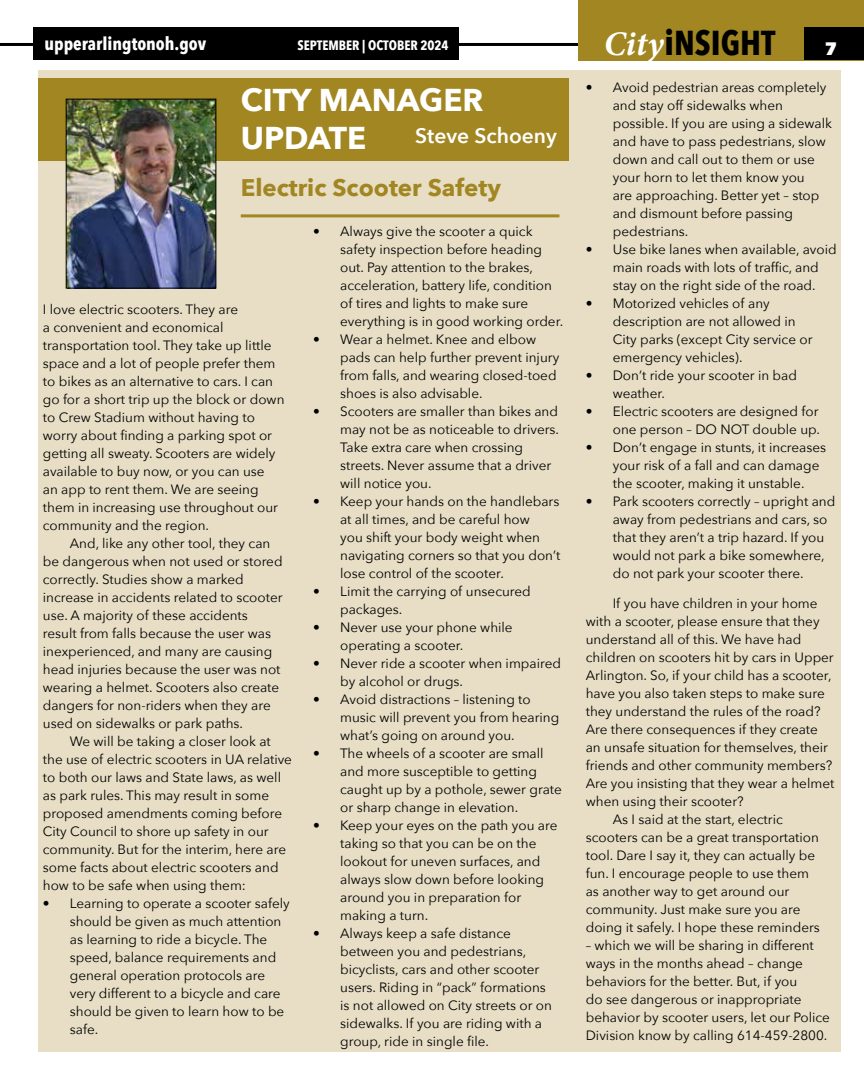
<style>
.page{position:relative;width:864px;height:1080px;background:#fff}
.page>*{position:absolute;margin:0;border:0;box-sizing:border-box;transform-origin:0 0}
.t1{font:700 34.5px "Avenir Next Condensed";color:#000}
.t2{font:700 31.5px/37.8px "Avenir Next";color:#fff}
.t3{font:700 24px "Avenir Next";color:#a18621}
.t4{font:600 21px "Avenir Next";color:#fff}
.t5{font:700 18px "Avenir Next Condensed";color:#fff}
.t6{font:800 18px "Avenir Next";color:#fff}
.t7{font:13.5px/18px "Avenir Next";color:#000}
.t8{font:700 13.5px "Avenir Next Condensed";color:#fff}
.s1{font-family:"Minion Variable Concept";font-weight:400;font-style:italic;color:#fff}
</style>
<div class="page">
<hr style="left:0;top:43px;width:864px;height:3px;background:#000">
<div style="left:578px;top:0;width:286px;height:60px;background:#a18621"></div>
<div style="left:804px;top:27px;width:60px;height:33px;background:#000"></div>
<div style="left:34px;top:27px;width:425px;height:33px;background:#000"></div>
<div style="left:38px;top:70px;width:803px;height:982px;background:#e7dec5"></div>
<div style="left:38px;top:79px;width:531px;height:82px;background:#a18621"></div>
<img style="left:68px;top:101px;width:146px;height:186px">
<div style="left:66px;top:99px;width:150px;height:190px;border:1px solid #000"></div>
<hr style="left:241px;top:214px;width:318px;height:3px;background:#a18621">
<h3 class="t5" style="left:45px;top:32px;width:163px">upperarlingtonoh.gov</h3>
<p class="t8" style="left:298px;top:37px;width:153px">SEPTEMBER | OCTOBER 2024</p>
<h1 class="t1" style="left:604px;top:22px;width:173px"><span class="s1">City</span>iNSIGHT</h1>
<h3 class="t6" style="left:824px;top:37px;width:14px">7</h3>
<h2 class="t2" style="left:241px;top:81px;width:244px">CITY MANAGER<br>UPDATE</h2>
<h3 class="t4" style="left:415px;top:118px;width:143px">Steve Schoeny</h3>
<h3 class="t3" style="left:241px;top:167px;width:262px">Electric Scooter Safety</h3>
<p class="t7" style="left:340px;top:222px;width:225px;text-indent:-27px">• Always give the scooter a quick safety inspection before heading out. Pay attention to the brakes, acceleration, battery life, condition of tires and lights to make sure everything is in good working order.</p>
<p class="t7" style="left:340px;top:329px;width:221px;text-indent:-27px">• Wear a helmet. Knee and elbow pads can help further prevent injury from falls, and wearing closed-toed shoes is also advisable.</p>
<p class="t7" style="left:340px;top:401px;width:220px;text-indent:-27px">• Scooters are smaller than bikes and may not be as noticeable to drivers.<br>Take extra care when crossing streets. Never assume that a driver will notice you.</p>
<p class="t7" style="left:340px;top:491px;width:222px;text-indent:-27px">• Keep your hands on the handlebars at all times, and be careful how<br>you shift your body weight when navigating corners so that you don’t lose control of the scooter.</p>
<p class="t7" style="left:340px;top:581px;width:192px;text-indent:-27px">• Limit the carrying of unsecured packages.</p>
<p class="t7" style="left:340px;top:617px;width:174px;text-indent:-27px">• Never use your phone while operating a scooter.</p>
<p class="t7" style="left:340px;top:653px;width:222px;text-indent:-27px">• Never ride a scooter when impaired by alcohol or drugs.</p>
<p class="t7" style="left:340px;top:689px;width:221px;text-indent:-27px">• Avoid distractions – listening to music will prevent you from hearing what’s going on around you.</p>
<p class="t7" style="left:340px;top:743px;width:223px;text-indent:-27px">• The wheels of a scooter are small and more susceptible to getting caught up by a pothole, sewer grate or sharp change in elevation.</p>
<p class="t7" style="left:340px;top:815px;width:219px;text-indent:-27px">• Keep your eyes on the path you are taking so that you can be on the lookout for uneven surfaces, and always slow down before looking around you in preparation for making a turn.</p>
<p class="t7" style="left:340px;top:923px;width:213px;text-indent:-27px">• Always keep a safe distance between you and pedestrians, bicyclists, cars and other scooter users. Riding in “pack” formations is not allowed on City streets or on sidewalks. If you are riding with a group, ride in single file.</p>
<p class="t7" style="left:43px;top:300px;width:243px">I love electric scooters. They are<br>a convenient and economical transportation tool. They take up little space and a lot of people prefer them to bikes as an alternative to cars. I can go for a short trip up the block or down to Crew Stadium without having to worry about finding a parking spot or getting all sweaty. Scooters are widely available to buy now, or you can use<br>an app to rent them. We are seeing them in increasing use throughout our community and the region.</p>
<p class="t7" style="left:43px;top:534px;width:241px;text-indent:27px">And, like any other tool, they can be dangerous when not used or stored correctly. Studies show a marked increase in accidents related to scooter use. A majority of these accidents result from falls because the user was inexperienced, and many are causing head injuries because the user was not wearing a helmet. Scooters also create dangers for non-riders when they are used on sidewalks or park paths.</p>
<p class="t7" style="left:43px;top:732px;width:251px;text-indent:27px">We will be taking a closer look at the use of electric scooters in UA relative to both our laws and State laws, as well as park rules. This may result in some proposed amendments coming before City Council to shore up safety in our community. But for the interim, here are some facts about electric scooters and how to be safe when using them:</p>
<p class="t7" style="left:70px;top:894px;width:221px;text-indent:-27px">• Learning to operate a scooter safely should be given as much attention as learning to ride a bicycle. The speed, balance requirements and general operation protocols are very different to a bicycle and care should be given to learn how to be safe.</p>
<p class="t7" style="left:613px;top:78px;width:221px;text-indent:-27px">• Avoid pedestrian areas completely and stay off sidewalks when possible. If you are using a sidewalk and have to pass pedestrians, slow down and call out to them or use your horn to let them know you<br>are approaching. Better yet – stop and dismount before passing pedestrians.</p>
<p class="t7" style="left:613px;top:239px;width:226px;text-indent:-27px">• Use bike lanes when available, avoid main roads with lots of traffic, and stay on the right side of the road.</p>
<p class="t7" style="left:613px;top:293px;width:201px;text-indent:-27px">• Motorized vehicles of any description are not allowed in<br>City parks (except City service or emergency vehicles).</p>
<p class="t7" style="left:613px;top:365px;width:186px;text-indent:-27px">• Don’t ride your scooter in bad weather.</p>
<p class="t7" style="left:586px;top:401px;width:236px;text-align:right">• Electric scooters are designed for one person – DO NOT double up.</p>
<p class="t7" style="left:613px;top:437px;width:215px;text-indent:-27px">• Don’t engage in stunts, it increases your risk of a fall and can damage the scooter, making it unstable.</p>
<p class="t7" style="left:613px;top:491px;width:224px;text-indent:-27px">• Park scooters correctly – upright and away from pedestrians and cars, so that they aren’t a trip hazard. If you would not park a bike somewhere, do not park your scooter there.</p>
<p class="t7" style="left:613px;top:593px;width:206px">If you have children in your home</p>
<p class="t7" style="left:586px;top:611px;width:235px">with a scooter, please ensure that they</p>
<p class="t7" style="left:586px;top:629px;width:217px">understand all of this. We have had</p>
<p class="t7" style="left:586px;top:647px;width:250px">children on scooters hit by cars in Upper</p>
<p class="t7" style="left:586px;top:665px;width:247px">Arlington. So, if your child has a scooter,</p>
<p class="t7" style="left:586px;top:683px;width:241px">have you also taken steps to make sure</p>
<p class="t7" style="left:586px;top:701px;width:236px">they understand the rules of the road?</p>
<p class="t7" style="left:586px;top:719px;width:234px">Are there consequences if they create</p>
<p class="t7" style="left:586px;top:737px;width:244px">an unsafe situation for themselves, their</p>
<p class="t7" style="left:586px;top:755px;width:248px">friends and other community members?</p>
<p class="t7" style="left:586px;top:773px;width:250px">Are you insisting that they wear a helmet</p>
<p class="t7" style="left:586px;top:791px;width:159px">when using their scooter?</p>
<p class="t7" style="left:613px;top:809px;width:172px">As I said at the start, electric</p>
<p class="t7" style="left:586px;top:827px;width:235px">scooters can be a great transportation</p>
<p class="t7" style="left:586px;top:845px;width:231px">tool. Dare I say it, they can actually be</p>
<p class="t7" style="left:586px;top:863px;width:225px">fun. I encourage people to use them</p>
<p class="t7" style="left:586px;top:881px;width:205px">as another way to get around our</p>
<p class="t7" style="left:586px;top:899px;width:216px">community. Just make sure you are</p>
<p class="t7" style="left:586px;top:917px;width:236px">doing it safely. I hope these reminders</p>
<p class="t7" style="left:586px;top:935px;width:246px">– which we will be sharing in different ways in the months ahead – change behaviors for the better. But, if you<br>do see dangerous or inappropriate behavior by scooter users, let our Police Division know by calling 614-459-2800.</p>
</div>
